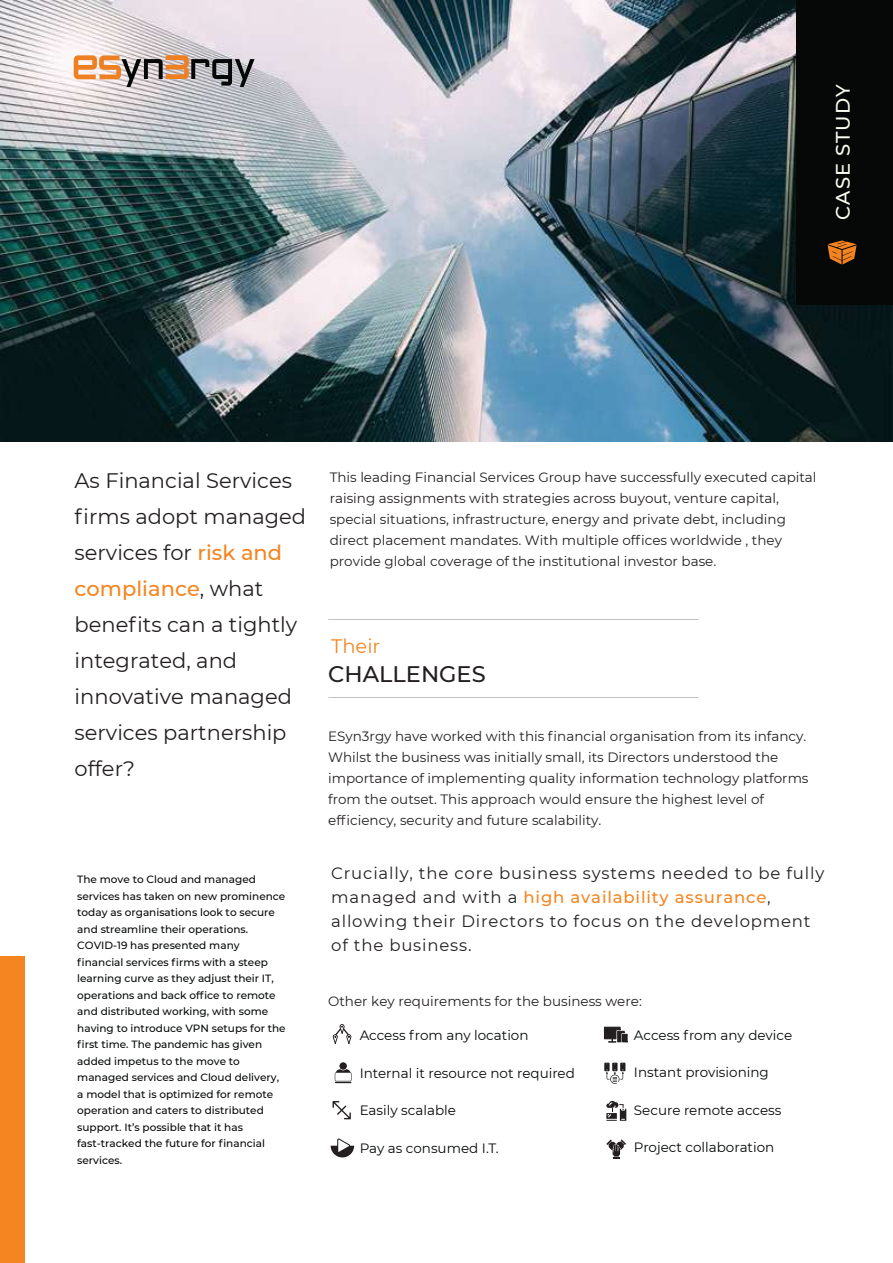
<style>
.page{position:relative;width:893px;height:1263px;background:#fff}
.page>*{position:absolute;margin:0;border:0;box-sizing:border-box;transform-origin:0 0}
.t1{font:500 22.5px "Montserrat";color:#231f20}
.t2{font:21px/36px "Montserrat";color:#231f20}
.t3{font:500 19.5px "Montserrat";letter-spacing:.05em;color:#fcfcf0}
.t4{font:19.5px "Montserrat";color:#f58520}
.t5{font:16.5px/24px "Montserrat";letter-spacing:.05em;color:#231f20}
.t6{font:13.5px/21px "Montserrat";color:#231f20}
.t7{font:13.5px "Montserrat";color:#060808}
.t8{font:500 10.5px/16.5px "Montserrat";color:#060808}
.s1{font-weight:500;color:#f58520}
</style>
<div class="page">
<img style="left:0;top:0;width:893px;height:441px">
<div style="left:0;top:956px;width:24px;height:307px;background:#f58520"></div>
<div style="left:796px;top:0;width:97px;height:304px;background:#060808"></div>
<svg style="left:74px;top:55px;width:181px;height:32px;background:#b49d8f"></svg>
<svg style="left:827px;top:240px;width:30px;height:24px"></svg>
<svg style="left:606px;top:1139px;width:20px;height:20px"></svg>
<svg style="left:604px;top:1027px;width:24px;height:16px"></svg>
<svg style="left:333px;top:1024px;width:18px;height:20px"></svg>
<svg style="left:331px;top:1138px;width:23px;height:19px"></svg>
<svg style="left:604px;top:1063px;width:21px;height:21px"></svg>
<svg style="left:606px;top:1100px;width:20px;height:21px"></svg>
<svg style="left:333px;top:1101px;width:18px;height:18px"></svg>
<div style="left:339px;top:1062px;width:8px;height:8px;background:#231f20;border-radius:50%"></div>
<svg style="left:335px;top:1069px;width:17px;height:14px"></svg>
<h3 class="t3" style="left:829px;top:220px;width:137px;rotate:-90deg">CASE STUDY</h3>
<h2 class="t2" style="left:75px;top:462px;width:233px">As Financial Services firms adopt managed services for <span class="s1">risk and compliance</span>, what benefits can a tightly integrated, and innovative managed services partnership offer?</h2>
<p class="t6" style="left:330px;top:467px;width:488px">This leading Financial Services Group have successfully executed capital raising assignments with strategies across buyout, venture capital, special situations, infrastructure, energy and private debt, including direct placement mandates. With multiple offices worldwide , they provide global coverage of the institutional investor base.</p>
<h3 class="t4" style="left:331px;top:633px;width:51px">Their</h3>
<h1 class="t1" style="left:328px;top:658px;width:159px">CHALLENGES</h1>
<p class="t6" style="left:328px;top:725px;width:482px">ESyn3rgy have worked with this financial organisation from its infancy.<br>Whilst the business was initially small, its Directors understood the importance of implementing quality information technology platforms from the outset. This approach would ensure the highest level of efficiency, security and future scalability.</p>
<p class="t5" style="left:331px;top:861px;width:495px">Crucially, the core business systems needed to be fully managed and with a <span class="s1">high availability assurance</span>, allowing their Directors to focus on the development of the business.</p>
<p class="t8" style="left:77px;top:871px;width:210px">The move to Cloud and managed services has taken on new prominence today as organisations look to secure and streamline their operations.<br>COVID-19 has presented many financial services firms with a steep learning curve as they adjust their IT, operations and back office to remote and distributed working, with some having to introduce VPN setups for the first time. The pandemic has given added impetus to the move to managed services and Cloud delivery, a model that is optimized for remote operation and caters to distributed support. It’s possible that it has fast-tracked the future for financial services.</p>
<p class="t6" style="left:328px;top:990px;width:315px">Other key requirements for the business were:</p>
<p class="t7" style="left:634px;top:1026px;width:160px">Access from any device</p>
<p class="t7" style="left:634px;top:1063px;width:136px">Instant provisioning</p>
<p class="t7" style="left:634px;top:1101px;width:149px">Secure remote access</p>
<p class="t7" style="left:634px;top:1138px;width:142px">Project collaboration</p>
<p class="t7" style="left:360px;top:1026px;width:170px">Access from any location</p>
<p class="t7" style="left:360px;top:1064px;width:217px">Internal it resource not required</p>
<p class="t7" style="left:360px;top:1101px;width:98px">Easily scalable</p>
<p class="t7" style="left:360px;top:1139px;width:140px">Pay as consumed I.T.</p>
</div>
